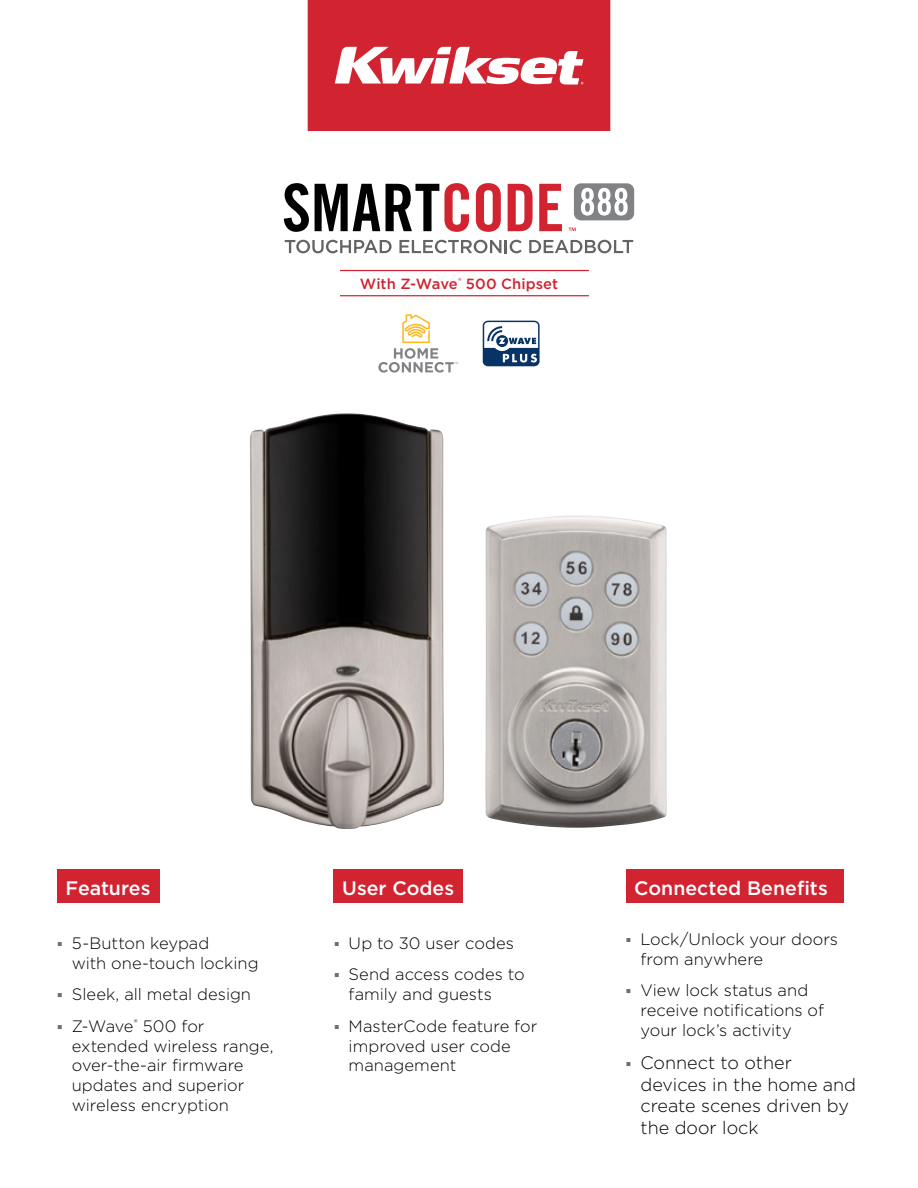
<style>
.page{position:relative;width:918px;height:1188px;background:#fff}
.page>*{position:absolute;margin:0;border:0;box-sizing:border-box;transform-origin:0 0}
.t1{font:500 19.5px "Gotham";color:#fff}
.t2{font:300 18px/21.6px "Gotham";color:#000}
.t3{font:300 16.5px/19.8px "Gotham";color:#000}
.t4{font:500 14.7px "Gotham";letter-spacing:.005em;color:#d22331}
</style>
<div class="page">
<img style="left:485px;top:515px;width:182px;height:313px">
<img style="left:250px;top:413px;width:194px;height:416px">
<svg style="left:308px;top:0;width:302px;height:131px;background:#d73f4b"></svg>
<div style="left:57px;top:870px;width:102px;height:33px;background:#d22331"></div>
<div style="left:334px;top:870px;width:129px;height:33px;background:#d22331"></div>
<div style="left:626px;top:870px;width:217px;height:33px;background:#d22331"></div>
<hr style="left:340px;top:270px;width:249px;height:1px;background:#d22331">
<hr style="left:340px;top:295px;width:249px;height:1px;background:#d22331">
<svg style="left:378px;top:314px;width:80px;height:59px"></svg>
<svg style="left:285px;top:240px;width:107px;height:13px"></svg>
<svg style="left:399px;top:240px;width:123px;height:13px"></svg>
<svg style="left:529px;top:240px;width:104px;height:13px"></svg>
<div style="left:574px;top:183px;width:60px;height:37px;background:#808285;border-radius:7px"></div>
<svg style="left:569px;top:228px;width:7px;height:3px"></svg>
<svg style="left:284px;top:183px;width:25px;height:49px"></svg>
<svg style="left:315px;top:184px;width:65px;height:47px"></svg>
<svg style="left:386px;top:183px;width:83px;height:49px"></svg>
<svg style="left:476px;top:183px;width:25px;height:49px"></svg>
<svg style="left:508px;top:184px;width:25px;height:47px"></svg>
<svg style="left:539px;top:184px;width:23px;height:47px"></svg>
<svg style="left:581px;top:188px;width:47px;height:28px"></svg>
<svg style="left:483px;top:321px;width:57px;height:45px"></svg>
<p class="t4" style="left:360px;top:274px;width:200px">With Z-Wave<sup>®</sup> 500 Chipset</p>
<p class="t1" style="left:66px;top:875px;width:86px">Features</p>
<p class="t3" style="left:72px;top:933px;width:188px">5-Button keypad<br>with one-touch locking</p>
<p class="t3" style="left:72px;top:978px;width:181px;line-height:31.5px">Sleek, all metal design<br>Z-Wave<sup>®</sup> 500 for</p>
<p class="t3" style="left:72px;top:1035px;width:203px">extended wireless range, over-the-air firmware updates and superior wireless encryption</p>
<p class="t1" style="left:342px;top:875px;width:113px">User Codes</p>
<p class="t1" style="left:634px;top:875px;width:195px">Connected Benefits</p>
<p class="t3" style="left:641px;top:929px;width:199px">Lock/Unlock your doors from anywhere</p>
<p class="t3" style="left:641px;top:980px;width:185px">View lock status and receive notifications of your lock’s activity</p>
<p class="t2" style="left:641px;top:1051px;width:217px">Connect to other devices in the home and create scenes driven by the door lock</p>
<p class="t3" style="left:349px;top:927px;width:177px;line-height:31.5px">Up to 30 user codes<br>Send access codes to</p>
<p class="t3" style="left:349px;top:978px;width:190px;line-height:31.5px">family and guests<br>MasterCode feature for</p>
<p class="t3" style="left:349px;top:1035px;width:163px">improved user code management</p>
</div>
